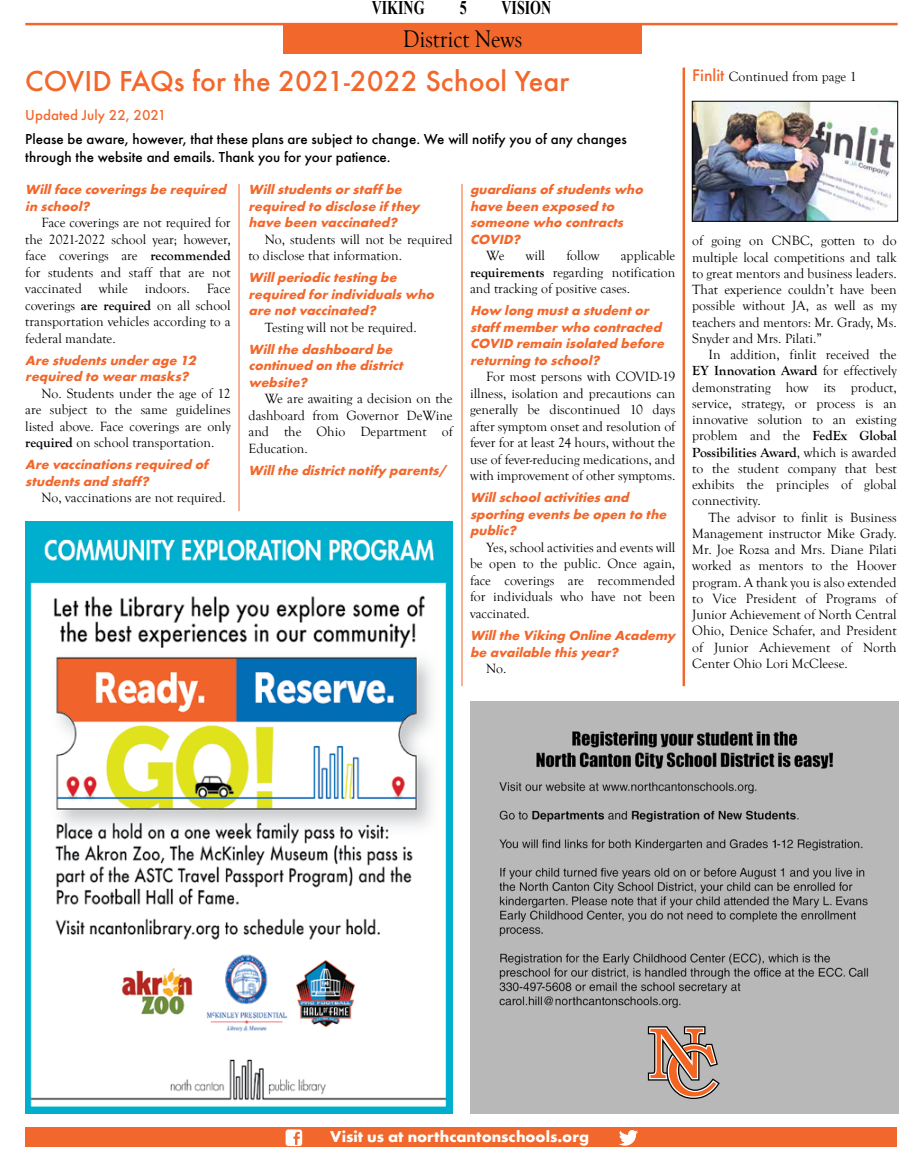
<style>
.page{position:relative;width:923px;height:1170px;background:#fff}
.page>*{position:absolute;margin:0;border:0;box-sizing:border-box;transform-origin:0 0}
.t1{font:500 30px "Futura T";color:#f2682c}
.t2{font:24.75px "Goudy Old Style T";color:#000;scale:.91 1}
.t3{font:700 19.25px "Times New Roman";color:#000;scale:.73 1}
.t4{font:700 16.25px "Futura T";color:#fff}
.t5{font:500 15px/18px "Futura T";color:#000}
.t6{font:500 15px "Futura T";color:#f2682c}
.t7{font:13.75px/16.5px "Goudy Old Style T";color:#000;text-align:justify}
.t8{font:italic 700 13.75px/16.5px "Futura T";color:#f2682c}
.s1{font-weight:700}
.s2{font-family:"Futura T";font-weight:500;font-size:17.5px;color:#f2682c}
</style>
<div class="page">
<hr style="left:25px;top:23px;width:872px;height:2px;background:#f2682c">
<div style="left:283px;top:24px;width:358px;height:30px;background:#f2682c"></div>
<div style="left:25px;top:1128px;width:871px;height:19px;background:#f2682c"></div>
<svg style="left:619px;top:1130px;width:19px;height:16px"></svg>
<img style="left:285px;top:1129px;width:17px;height:17px">
<hr style="left:682px;top:68px;width:3px;height:618px;background:#f2682c">
<img style="left:693px;top:103px;width:203px;height:117px">
<div style="left:691px;top:101px;width:207px;height:121px;border:1px solid #000"></div>
<img style="left:25px;top:521px;width:428px;height:593px">
<img style="left:470px;top:702px;width:428px;height:412px">
<svg style="left:648px;top:1026px;width:71px;height:73px;background:#b8917f"></svg>
<hr style="left:239px;top:184px;width:1px;height:327px;background:#f2682c">
<hr style="left:461px;top:184px;width:1px;height:502px;background:#f2682c">
<h3 class="t3" style="left:372px;top:-6px;width:74px">VIKING</h3>
<h3 class="t3" style="left:459px;top:-6px;width:11px">5</h3>
<h3 class="t3" style="left:501px;top:-6px;width:70px">VISION</h3>
<h2 class="t2" style="left:403px;top:26px;width:133px">District News</h2>
<h1 class="t1" style="left:25px;top:64px;width:545px">COVID FAQs for the 2021-2022 School Year</h1>
<p class="t6" style="left:25px;top:107px;width:143px">Updated July 22, 2021</p>
<p class="t5" style="left:25px;top:130px;width:603px">Please be aware, however, that these plans are subject to change. We will notify you of any changes through the website and emails. Thank you for your patience.</p>
<p class="t8" style="left:25px;top:181px;width:206px">Willface coveringsbe required in school?</p>
<p class="t7" style="left:25px;top:215px;width:207px;text-indent:16px">Face coverings are not required for the 2021-2022 school year; however, face coverings are <span class="s1">recommended </span>for students and staff that are not vaccinated while indoors. Face coverings <span class="s1">are required</span> on all school transportation vehicles according to a federal mandate.</p>
<p class="t8" style="left:25px;top:352px;width:175px">Are studentsunderage 12 required to wearmasks?</p>
<p class="t7" style="left:25px;top:385px;width:207px;text-indent:16px">No. Students under the age of 12 are subject to the same guidelines listed above. Face coverings are only <span class="s1">required</span> on school transportation.</p>
<p class="t8" style="left:25px;top:457px;width:188px">Are vaccinationsrequired of studentsand staff?</p>
<p class="t7" style="left:42px;top:490px;width:186px">No, vaccinations are not required.</p>
<p class="t8" style="left:248px;top:181px;width:173px">Willstudentsorstaffbe required to disclose ifthey have been vaccinated?</p>
<p class="t7" style="left:248px;top:231px;width:206px;text-indent:16px">No, students will not be required to disclose that information.</p>
<p class="t8" style="left:248px;top:269px;width:190px">Willperiodictesting be required forindividualswho are notvaccinated?</p>
<p class="t7" style="left:265px;top:319px;width:153px">Testing will not be required.</p>
<p class="t8" style="left:248px;top:341px;width:159px">Willthe dashboard be continued on the district website?</p>
<p class="t7" style="left:248px;top:391px;width:206px;text-indent:16px">We are awaiting a decision on the dashboard from Governor DeWine and the Ohio Department of Education.</p>
<p class="t8" style="left:248px;top:462px;width:202px">Willthe districtnotify parents/</p>
<p class="t8" style="left:470px;top:181px;width:178px">guardiansofstudentswho have been exposed to someone who contracts<br>COVID?</p>
<p class="t7" style="left:486px;top:248px;width:20px">We</p>
<p class="t7" style="left:525px;top:248px;width:21px">will</p>
<p class="t7" style="left:566px;top:248px;width:35px">follow</p>
<p class="t7" style="left:470px;top:248px;width:207px;text-indent:151px">applicable <span class="s1">requirements</span> regarding notification and tracking of positive cases.</p>
<p class="t8" style="left:470px;top:302px;width:199px">How long musta studentor staffmemberwho contracted<br>COVID remain isolated before returning to school?</p>
<p class="t7" style="left:470px;top:369px;width:207px;text-indent:16px">For most persons with COVID-19 illness, isolation and precautions can generally be discontinued 10 days after symptom onset and resolution of fever for at least 24 hours, without the use of fever-reducing medications, and with improvement of other symptoms.</p>
<p class="t8" style="left:470px;top:490px;width:201px">Willschoolactivitiesand sporting eventsbe open to the public?</p>
<p class="t7" style="left:470px;top:540px;width:207px;text-indent:16px">Yes, school activities and events will be open to the public. Once again, face coverings are recommended for individuals who have not been vaccinated.</p>
<p class="t8" style="left:470px;top:627px;width:207px">Willthe Viking Online Academy be available thisyear?</p>
<p class="t7" style="left:486px;top:661px;width:22px">No.</p>
<p class="t7" style="left:692px;top:69px;width:166px"><span class="s2">Finlit</span> Continued from page 1</p>
<p class="t7" style="left:692px;top:233px;width:206px">of going on CNBC, gotten to do multiple local competitions and talk to great mentors and business leaders.<br>That experience couldn’t have been possible without JA, as well as my teachers and mentors: Mr. Grady, Ms.<br>Snyder and Mrs. Pilati.”</p>
<p class="t7" style="left:692px;top:347px;width:206px;text-indent:16px">In addition, finlit received the <span class="s1">EY Innovation Award</span> for effectively demonstrating how its product, service, strategy, or process is an innovative solution to an existing problem and the <span class="s1">FedEx Global Possibilities Award</span>, which is awarded to the student company that best exhibits the principles of global connectivity.</p>
<p class="t7" style="left:692px;top:509px;width:206px;text-indent:16px">The advisor to finlit is Business Management instructor Mike Grady.<br>Mr. Joe Rozsa and Mrs. Diane Pilati worked as mentors to the Hoover program. A thank you is also extended to Vice President of Programs of Junior Achievement of North Central Ohio, Denice Schafer, and President of Junior Achievement of North Center Ohio Lori McCleese.</p>
<p class="t4" style="left:330px;top:1127px;width:260px">Visit us at northcantonschools.org</p>
</div>
